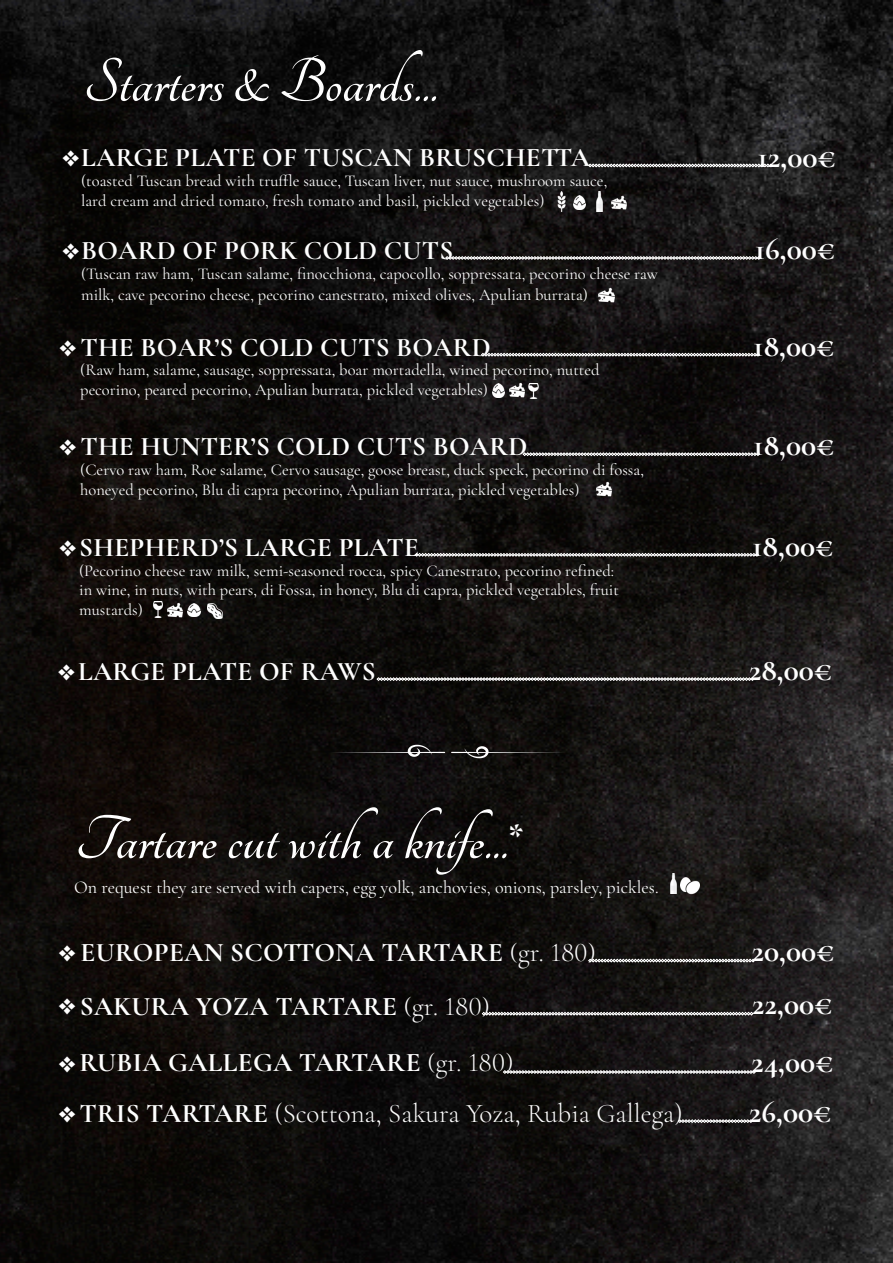
<style>
.page{position:relative;width:893px;height:1263px;background:#fff}
.page>*{position:absolute;margin:0;border:0;box-sizing:border-box;transform-origin:0 0}
.t1{font:700 67.5px "Tangerine";color:#fff}
.t2{font:700 34.5px "Cormorant Garamond";color:#fff}
.t3{font:700 31.5px "Cormorant Garamond";color:#fff}
.t4{font:700 27px "Cormorant Garamond";letter-spacing:.01em;color:#fff}
.t5{font:300 27px "Cormorant Garamond";color:#fff}
.t6{font:18px "Cormorant Garamond";color:#fff}
.t7{font:16.5px/19.8px "Cormorant Garamond";color:#fff}
.s1{font-weight:300}
.s2{font-weight:700}
</style>
<div class="page">
<img style="left:0;top:0;width:893px;height:1263px">
<svg style="left:588px;top:164px;width:185px;height:3px"></svg>
<svg style="left:445px;top:256px;width:316px;height:4px"></svg>
<svg style="left:481px;top:353px;width:279px;height:3px"></svg>
<svg style="left:523px;top:452px;width:237px;height:4px"></svg>
<svg style="left:415px;top:553px;width:344px;height:3px"></svg>
<svg style="left:482px;top:1012px;width:271px;height:3px"></svg>
<svg style="left:678px;top:1119px;width:75px;height:4px"></svg>
<svg style="left:503px;top:1070px;width:253px;height:4px"></svg>
<svg style="left:588px;top:959px;width:167px;height:3px"></svg>
<img style="left:553px;top:191px;width:16px;height:21px">
<img style="left:573px;top:196px;width:13px;height:14px">
<img style="left:592px;top:192px;width:13px;height:20px">
<img style="left:599px;top:287px;width:15px;height:16px">
<svg style="left:492px;top:384px;width:13px;height:13px"></svg>
<img style="left:509px;top:382px;width:15px;height:16px">
<img style="left:596px;top:481px;width:15px;height:16px">
<img style="left:168px;top:602px;width:15px;height:16px">
<img style="left:188px;top:603px;width:12px;height:14px">
<img style="left:207px;top:603px;width:15px;height:16px">
<img style="left:150px;top:602px;width:16px;height:15px">
<img style="left:611px;top:195px;width:15px;height:16px">
<img style="left:526px;top:383px;width:15px;height:16px">
<img style="left:666px;top:873px;width:13px;height:20px">
<img style="left:681px;top:876px;width:18px;height:19px">
<svg style="left:451px;top:746px;width:115px;height:12px"></svg>
<svg style="left:330px;top:745px;width:115px;height:12px"></svg>
<svg style="left:377px;top:677px;width:377px;height:4px"></svg>
<h1 class="t1" style="left:83px;top:49px;width:356px">Starters &amp; Boards...</h1>
<h3 class="t4" style="left:63px;top:141px;width:529px">❖LARGE PLATE OF TUSCAN BRUSCHETTA</h3>
<p class="t7" style="left:81px;top:171px;width:528px">(toasted Tuscan bread with truffle sauce, Tuscan liver, nut sauce, mushroom sauce, lard cream and dried tomato, fresh tomato and basil, pickled vegetables)</p>
<h3 class="t4" style="left:63px;top:234px;width:392px">❖BOARD OF PORK COLD CUTS</h3>
<p class="t7" style="left:81px;top:263px;width:578px;line-height:21.6px">(Tuscan raw ham, Tuscan salame, finocchiona, capocollo, soppressata, pecorino cheese raw milk, cave pecorino cheese, pecorino canestrato, mixed olives, Apulian burrata)</p>
<h3 class="t4" style="left:60px;top:330px;width:433px">❖THE BOAR’S COLD CUTS BOARD</h3>
<p class="t7" style="left:80px;top:360px;width:521px">(Raw ham, salame, sausage, soppressata, boar mortadella, wined pecorino, nutted pecorino, peared pecorino, Apulian burrata, pickled vegetables)</p>
<h3 class="t4" style="left:60px;top:430px;width:469px">❖THE HUNTER’S COLD CUTS BOARD</h3>
<p class="t7" style="left:80px;top:460px;width:565px">(Cervo raw ham, Roe salame, Cervo sausage, goose breast, duck speck, pecorino di fossa, honeyed pecorino, Blu di capra pecorino, Apulian burrata, pickled vegetables)</p>
<h3 class="t4" style="left:60px;top:530px;width:361px">❖SHEPHERD’S LARGE PLATE</h3>
<p class="t7" style="left:79px;top:560px;width:541px">(Pecorino cheese raw milk, semi-seasoned rocca, spicy Canestrato, pecorino refined: in wine, in nuts, with pears, di Fossa, in honey, Blu di capra, pickled vegetables, fruit mustards)</p>
<h3 class="t3" style="left:757px;top:137px;width:80px">12,00€</h3>
<h3 class="t3" style="left:755px;top:229px;width:82px">16,00€</h3>
<h3 class="t3" style="left:753px;top:326px;width:83px">18,00€</h3>
<h3 class="t3" style="left:753px;top:425px;width:83px">18,00€</h3>
<h3 class="t3" style="left:752px;top:526px;width:83px">18,00€</h3>
<h3 class="t4" style="left:59px;top:655px;width:319px">❖LARGE PLATE OF RAWS</h3>
<h3 class="t3" style="left:749px;top:650px;width:85px">28,00€</h3>
<h1 class="t1" style="left:75px;top:807px;width:439px">Tartare cut with a knife...</h1>
<h2 class="t2" style="left:508px;top:816px;width:17px">*</h2>
<p class="t6" style="left:74px;top:876px;width:586px">On request they are served with capers, egg yolk, anchovies, onions, parsley, pickles.</p>
<h3 class="t4" style="left:59px;top:936px;width:539px">❖ EUROPEAN SCOTTONA TARTARE <span class="s1">(gr. 180)</span></h3>
<h3 class="t3" style="left:752px;top:932px;width:85px">20,00€</h3>
<h3 class="t4" style="left:59px;top:989px;width:432px">❖SAKURA YOZA TARTARE <span class="s1">(gr. 180)</span></h3>
<h3 class="t3" style="left:752px;top:984px;width:82px">22,00€</h3>
<h3 class="t4" style="left:59px;top:1046px;width:456px">❖RUBIA GALLEGA TARTARE <span class="s1">(gr. 180)</span></h3>
<h3 class="t3" style="left:751px;top:1043px;width:84px">24,00€</h3>
<h3 class="t5" style="left:59px;top:1096px;width:625px">❖<span class="s2">TRIS TARTARE</span> (Scottona, Sakura Yoza, Rubia Gallega)</h3>
<h3 class="t3" style="left:749px;top:1092px;width:84px">26,00€</h3>
</div>
